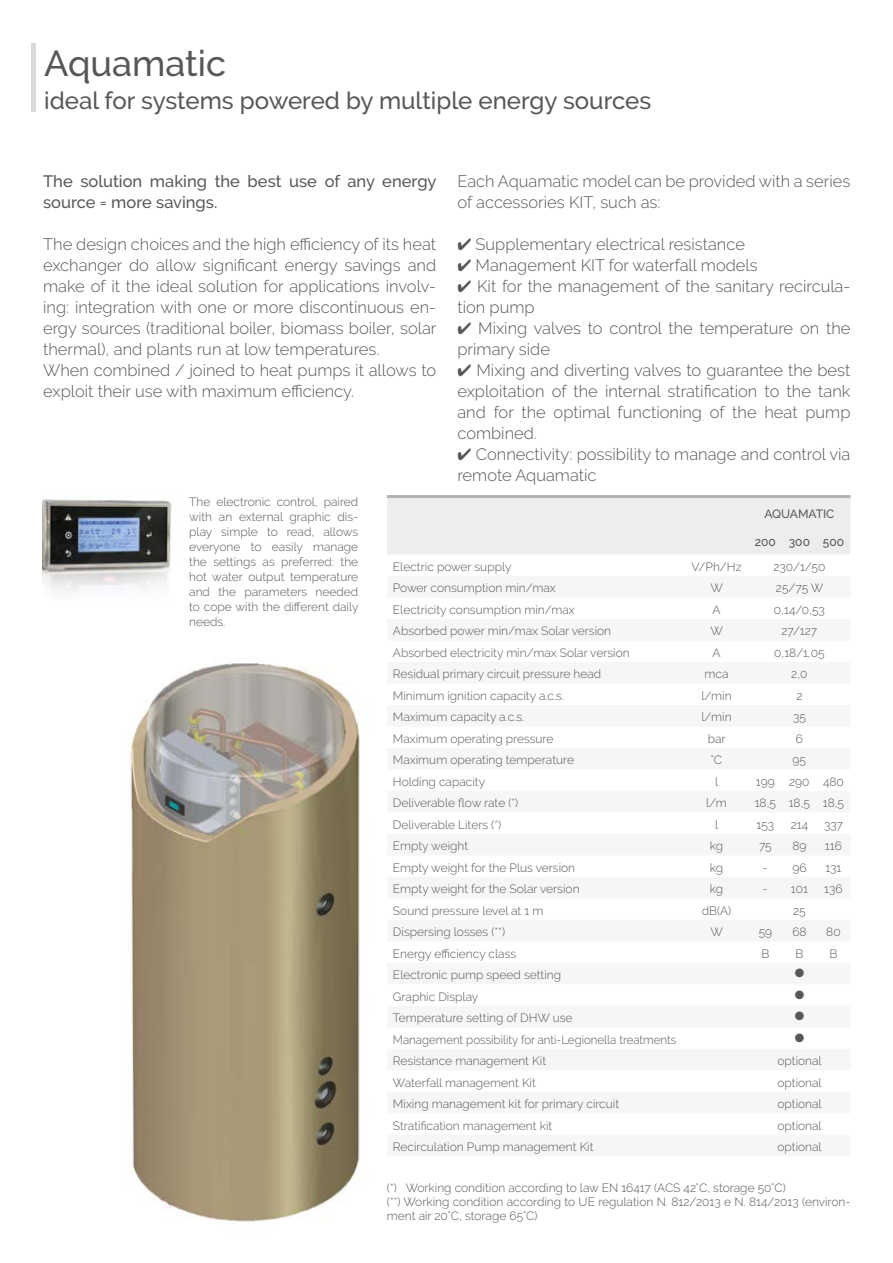
<style>
.page{position:relative;width:893px;height:1263px;background:#fff}
.page>*{position:absolute;margin:0;border:0;box-sizing:border-box;transform-origin:0 0}
.t1{font:500 36px "Raleway";color:#575756}
.t2{font:500 24px "Raleway";color:#575756}
.t3{font:300 16.5px/21px "Raleway";color:#575756}
.t4{font:500 16.5px/21px "Raleway";color:#575756}
.t5{font:300 12px/15px "Raleway";color:#575756;text-align:justify}
.t6{font:300 12px "Raleway";color:#575756;scale:.96 1}
.t7{font:500 12px "Raleway";color:#575756}
.t8{font:12px "Zapf Dingbats ITC";color:#575756}
</style>
<div class="page">
<img style="left:43px;top:499px;width:129px;height:92px">
<img style="left:130px;top:663px;width:230px;height:560px">
<div style="left:387px;top:498px;width:463px;height:56px;background:#ededed"></div>
<div style="left:31px;top:43px;width:5px;height:68px;background:#dadada"></div>
<hr style="left:387px;top:495px;width:463px;height:3px;background:#b3b2b2">
<h1 class="t1" style="left:44px;top:43px;width:183px">Aquamatic</h1>
<h2 class="t2" style="left:44px;top:87px;width:609px">ideal for systems powered by multiple energy sources</h2>
<h3 class="t4" style="left:43px;top:171px;width:395px">The solution making the best use of any energy source = more savings.</h3>
<p class="t3" style="left:43px;top:233px;width:395px">The design choices and the high efficiency of its heat exchanger do allow significant energy savings and make of it the ideal solution for applications involv&shy;ing: integration with one or more discontinuous en&shy;ergy sources (traditional boiler, biomass boiler, solar thermal), and plants run at low temperatures.<br>When combined / joined to heat pumps it allows to exploit their use with maximum efficiency.</p>
<h3 class="t3" style="left:457px;top:170px;width:394px">Each Aquamatic model can be provided with a series of accessories KIT, such as:</h3>
<h3 class="t3" style="left:457px;top:233px;width:289px">✔ Supplementary electrical resistance</h3>
<h3 class="t3" style="left:457px;top:254px;width:302px">✔ Management KIT for waterfall models</h3>
<h3 class="t3" style="left:457px;top:276px;width:394px">✔ Kit for the management of the sanitary recircula&shy;tion pump</h3>
<h3 class="t3" style="left:457px;top:318px;width:394px">✔ Mixing valves to control the temperature on the primary side</h3>
<h3 class="t3" style="left:457px;top:360px;width:394px;text-align:justify">✔ Mixing and diverting valves to guarantee the best exploitation of the internal stratification to the tank and for the optimal functioning of the heat pump combined.</h3>
<h3 class="t3" style="left:457px;top:444px;width:394px">✔ Connectivity: possibility to manage and control via remote Aquamatic</h3>
<p class="t7" style="left:764px;top:507px;width:72px">AQUAMATIC</p>
<p class="t7" style="left:755px;top:535px;width:91px">200 300 500</p>
<p class="t5" style="left:393px;top:559px;width:120px">Electric power supply</p>
<p class="t5" style="left:691px;top:559px;width:52px">V/Ph/Hz</p>
<p class="t5" style="left:773px;top:559px;width:53px">230/1/50</p>
<p class="t5" style="left:393px;top:581px;width:164px">Power consumption min/max</p>
<p class="t5" style="left:710px;top:581px;width:14px">W</p>
<p class="t5" style="left:776px;top:581px;width:49px">25/75 W</p>
<p class="t5" style="left:393px;top:602px;width:183px">Electricity consumption min/max</p>
<p class="t5" style="left:713px;top:602px;width:10px">A</p>
<p class="t5" style="left:774px;top:602px;width:53px">0,14/0,53</p>
<p class="t5" style="left:393px;top:624px;width:220px">Absorbed power min/max Solar version</p>
<p class="t5" style="left:710px;top:624px;width:14px">W</p>
<p class="t5" style="left:781px;top:624px;width:37px">27/127</p>
<p class="t5" style="left:393px;top:645px;width:238px">Absorbed electricity min/max Solar version</p>
<p class="t5" style="left:713px;top:645px;width:10px">A</p>
<p class="t5" style="left:774px;top:645px;width:52px">0,18/1,05</p>
<p class="t5" style="left:393px;top:667px;width:210px">Residual primary circuit pressure head</p>
<p class="t5" style="left:704px;top:667px;width:25px">mca</p>
<p class="t5" style="left:791px;top:667px;width:18px">2,0</p>
<p class="t5" style="left:393px;top:688px;width:173px">Minimum ignition capacity a.c.s.</p>
<p class="t5" style="left:701px;top:688px;width:32px">l/min</p>
<p class="t5" style="left:796px;top:688px;width:8px">2</p>
<p class="t5" style="left:393px;top:710px;width:133px">Maximum capacity a.c.s.</p>
<p class="t5" style="left:701px;top:710px;width:32px">l/min</p>
<p class="t5" style="left:793px;top:710px;width:14px">35</p>
<p class="t5" style="left:393px;top:731px;width:162px">Maximum operating pressure</p>
<p class="t5" style="left:708px;top:731px;width:19px">bar</p>
<p class="t5" style="left:796px;top:731px;width:9px">6</p>
<p class="t5" style="left:393px;top:752px;width:183px">Maximum operating temperature</p>
<p class="t5" style="left:711px;top:752px;width:13px">°C</p>
<p class="t5" style="left:793px;top:752px;width:15px">95</p>
<p class="t5" style="left:393px;top:774px;width:94px">Holding capacity</p>
<p class="t5" style="left:715px;top:774px;width:5px">l</p>
<p class="t5" style="left:756px;top:774px;width:89px">199 290 480</p>
<p class="t5" style="left:393px;top:795px;width:127px">Deliverable flow rate (*)</p>
<p class="t5" style="left:706px;top:795px;width:22px">l/m</p>
<p class="t5" style="left:755px;top:795px;width:91px">18,5 18,5 18,5</p>
<p class="t5" style="left:393px;top:817px;width:110px">Deliverable Liters (*)</p>
<p class="t5" style="left:715px;top:817px;width:5px">l</p>
<p class="t5" style="left:756px;top:817px;width:19px">153</p>
<p class="t5" style="left:791px;top:817px;width:19px">214</p>
<p class="t5" style="left:824px;top:817px;width:20px">337</p>
<p class="t5" style="left:393px;top:838px;width:77px">Empty weight</p>
<p class="t5" style="left:710px;top:838px;width:15px">kg</p>
<p class="t5" style="left:759px;top:838px;width:14px">75</p>
<p class="t5" style="left:792px;top:838px;width:16px">89</p>
<p class="t5" style="left:825px;top:838px;width:18px">116</p>
<p class="t5" style="left:393px;top:860px;width:184px">Empty weight for the Plus version</p>
<p class="t5" style="left:710px;top:860px;width:15px">kg</p>
<p class="t5" style="left:763px;top:860px;width:45px">- 96</p>
<p class="t5" style="left:825px;top:860px;width:18px">131</p>
<p class="t5" style="left:393px;top:881px;width:188px">Empty weight for the Solar version</p>
<p class="t5" style="left:710px;top:881px;width:15px">kg</p>
<p class="t5" style="left:763px;top:881px;width:47px">- 101</p>
<p class="t5" style="left:824px;top:881px;width:20px">136</p>
<p class="t5" style="left:393px;top:903px;width:152px">Sound pressure level at 1 m</p>
<p class="t5" style="left:702px;top:903px;width:31px">dB(A)</p>
<p class="t5" style="left:793px;top:903px;width:14px">25</p>
<p class="t5" style="left:393px;top:924px;width:114px">Dispersing losses (**)</p>
<p class="t5" style="left:710px;top:924px;width:14px">W</p>
<p class="t5" style="left:759px;top:924px;width:15px">59</p>
<p class="t5" style="left:792px;top:924px;width:16px">68</p>
<p class="t5" style="left:826px;top:924px;width:16px">80</p>
<p class="t5" style="left:393px;top:946px;width:125px">Energy efficiency class</p>
<p class="t5" style="left:761px;top:946px;width:9px">B</p>
<p class="t5" style="left:795px;top:946px;width:9px">B</p>
<p class="t5" style="left:829px;top:946px;width:9px">B</p>
<p class="t5" style="left:393px;top:967px;width:170px">Electronic pump speed setting</p>
<p class="t8" style="left:795px;top:967px;width:11px">●</p>
<p class="t5" style="left:393px;top:989px;width:87px">Graphic Display</p>
<p class="t8" style="left:795px;top:989px;width:11px">●</p>
<p class="t5" style="left:393px;top:1010px;width:181px">Temperature setting of DHW use</p>
<p class="t8" style="left:795px;top:1010px;width:11px">●</p>
<p class="t6" style="left:393px;top:1032px;width:297px">Management possibility for anti-Legionella treatments</p>
<p class="t8" style="left:795px;top:1032px;width:11px">●</p>
<p class="t5" style="left:393px;top:1053px;width:155px">Resistance management Kit</p>
<p class="t5" style="left:777px;top:1053px;width:46px">optional</p>
<p class="t5" style="left:393px;top:1075px;width:144px">Waterfall management Kit</p>
<p class="t5" style="left:777px;top:1075px;width:46px">optional</p>
<p class="t5" style="left:393px;top:1096px;width:228px">Mixing management kit for primary circuit</p>
<p class="t5" style="left:777px;top:1096px;width:46px">optional</p>
<p class="t5" style="left:393px;top:1118px;width:161px">Stratification management kit</p>
<p class="t5" style="left:777px;top:1118px;width:46px">optional</p>
<p class="t5" style="left:393px;top:1139px;width:202px">Recirculation Pump management Kit</p>
<p class="t5" style="left:777px;top:1139px;width:46px">optional</p>
<p class="t5" style="left:387px;top:1180px;width:465px;line-height:14.4px;text-align:left">(*) Working condition according to law EN 16417 (ACS 42°C, storage 50°C)<br>(**) Working condition according to UE regulation N. 812/2013 e N. 814/2013 (environ&shy;ment air 20°C, storage 65°C)</p>
<p class="t5" style="left:189px;top:494px;width:171px">The electronic control, paired with an external graphic dis&shy;play simple to read, allows everyone to easily manage the settings as preferred: the hot water output temperature and the parameters needed to cope with the different daily needs.</p>
</div>
